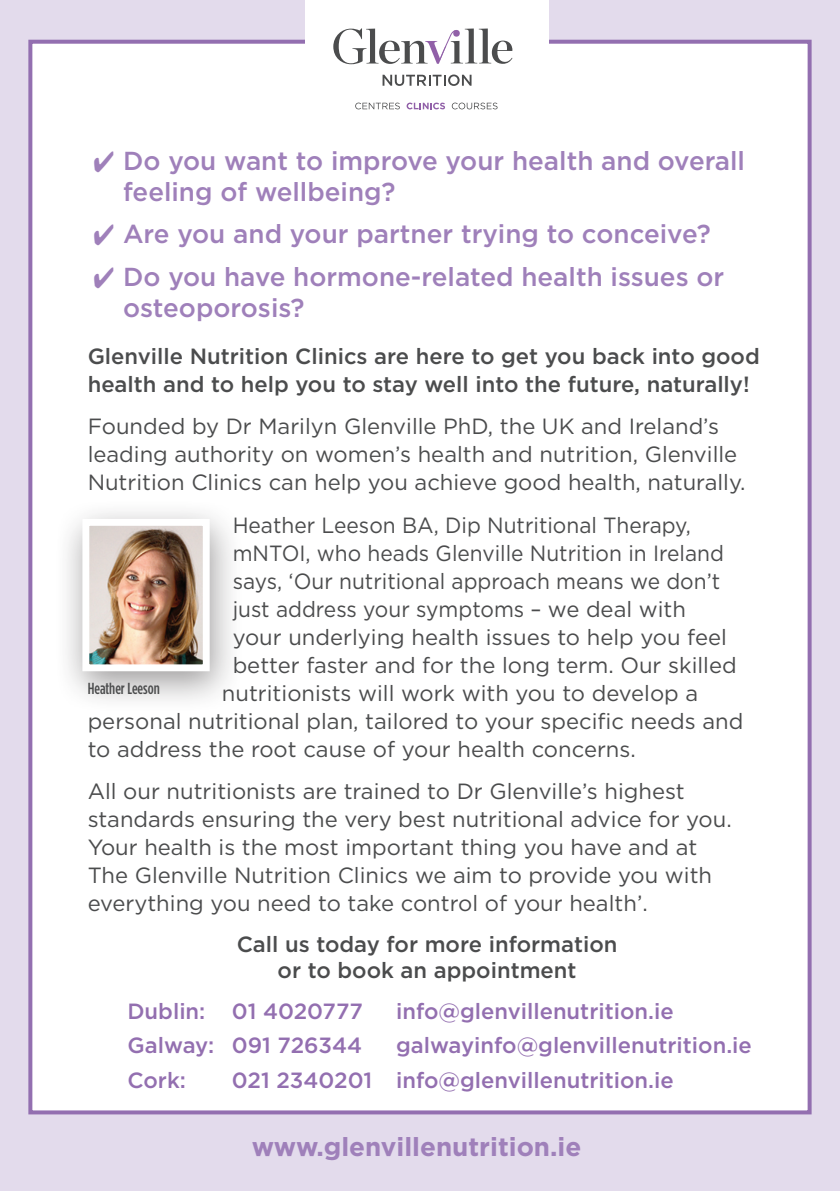
<style>
.page{position:relative;width:840px;height:1191px;background:#fff}
.page>*{position:absolute;margin:0;border:0;box-sizing:border-box;transform-origin:0 0}
.t1{font:500 26px/31.2px "Gotham HTF";color:#9f80ba}
.t2{font:700 26px "Gotham HTF";color:#9f80ba}
.t3{font:22px/28px "Gotham HTF";color:#4b4c4d}
.t4{font:500 22px/28px "Gotham HTF";color:#4b4c4d}
.t5{font:22px "Gotham HTF";color:#4b4c4d;scale:.95 1}
.t6{font:500 22px "Gotham HTF";color:#936fb0}
.t7{font:500 condensed 16px "Gotham HTF";color:#4b4c4d}
</style>
<div class="page">
<div style="left:0;top:0;width:839px;height:1191px;background:#e3dbec"></div>
<div style="left:28px;top:40px;width:783px;height:1074px;background:#fff;border:4px solid #936fb0"></div>
<div style="left:305px;top:0;width:243px;height:117px;background:#fff"></div>
<svg style="left:382px;top:75px;width:89px;height:11px"></svg>
<svg style="left:355px;top:103px;width:44px;height:6px"></svg>
<svg style="left:406px;top:103px;width:39px;height:6px"></svg>
<svg style="left:451px;top:103px;width:46px;height:6px"></svg>
<svg style="left:333px;top:28px;width:179px;height:36px"></svg>
<div style="left:54px;top:498px;width:190px;height:216px;background:#231f20;opacity:.44"></div>
<img style="left:90px;top:527px;width:111px;height:136px">
<div style="left:82px;top:519px;width:127px;height:152px;border:7px solid #fff"></div>
<p class="t1" style="left:123px;top:144px;width:623px">Do you want to improve your health and overall feeling of wellbeing?</p>
<p class="t1" style="left:123px;top:212px;width:602px;line-height:42.6px">Are you and your partner trying to conceive?<br>Do you have hormone-related health issues or</p>
<p class="t1" style="left:123px;top:292px;width:183px">osteoporosis?</p>
<p class="t4" style="left:88px;top:342px;width:673px">Glenville Nutrition Clinics are here to get you back into good health and to help you to stay well into the future, naturally!</p>
<p class="t3" style="left:88px;top:412px;width:659px">Founded by Dr Marilyn Glenville PhD, the UK and Ireland’s leading authority on women’s health and nutrition, Glenville<br>Nutrition Clinics can help you achieve good health, naturally.</p>
<p class="t5" style="left:232px;top:512px;width:483px">Heather Leeson BA, Dip Nutritional Therapy,</p>
<p class="t5" style="left:232px;top:540px;width:518px">mNTOI, who heads Glenville Nutrition in Ireland</p>
<p class="t5" style="left:232px;top:568px;width:514px">says, ‘Our nutritional approach means we don’t</p>
<p class="t5" style="left:232px;top:596px;width:478px">just address your symptoms – we deal with</p>
<p class="t3" style="left:232px;top:622px;width:495px">your underlying health issues to help you feel</p>
<p class="t3" style="left:232px;top:650px;width:505px">better faster and for the long term. Our skilled</p>
<p class="t3" style="left:222px;top:678px;width:477px">nutritionists will work with you to develop a</p>
<p class="t3" style="left:88px;top:706px;width:656px">personal nutritional plan, tailored to your specific needs and</p>
<p class="t3" style="left:88px;top:734px;width:549px">to address the root cause of your health concerns.</p>
<p class="t3" style="left:88px;top:776px;width:645px">All our nutritionists are trained to Dr Glenville’s highest standards ensuring the very best nutritional advice for you.<br>Your health is the most important thing you have and at The Glenville Nutrition Clinics we aim to provide you with everything you need to take control of your health’.</p>
<p class="t4" style="left:236px;top:930px;width:382px;line-height:26.4px;text-align:center">Call us today for more information or to book an appointment</p>
<p class="t6" style="left:127px;top:998px;width:237px">Dublin: 01 4020777</p>
<p class="t6" style="left:396px;top:998px;width:279px">info@glenvillenutrition.ie</p>
<p class="t6" style="left:127px;top:1033px;width:236px">Galway: 091 726344</p>
<p class="t6" style="left:396px;top:1033px;width:357px">galwayinfo@glenvillenutrition.ie</p>
<p class="t6" style="left:127px;top:1068px;width:60px">Cork:</p>
<p class="t6" style="left:232px;top:1068px;width:443px">021 2340201 info@glenvillenutrition.ie</p>
<p class="t7" style="left:88px;top:679px;width:73px">Heather Leeson</p>
<p class="t2" style="left:251px;top:1131px;width:331px">www.glenvillenutrition.ie</p>
</div>
